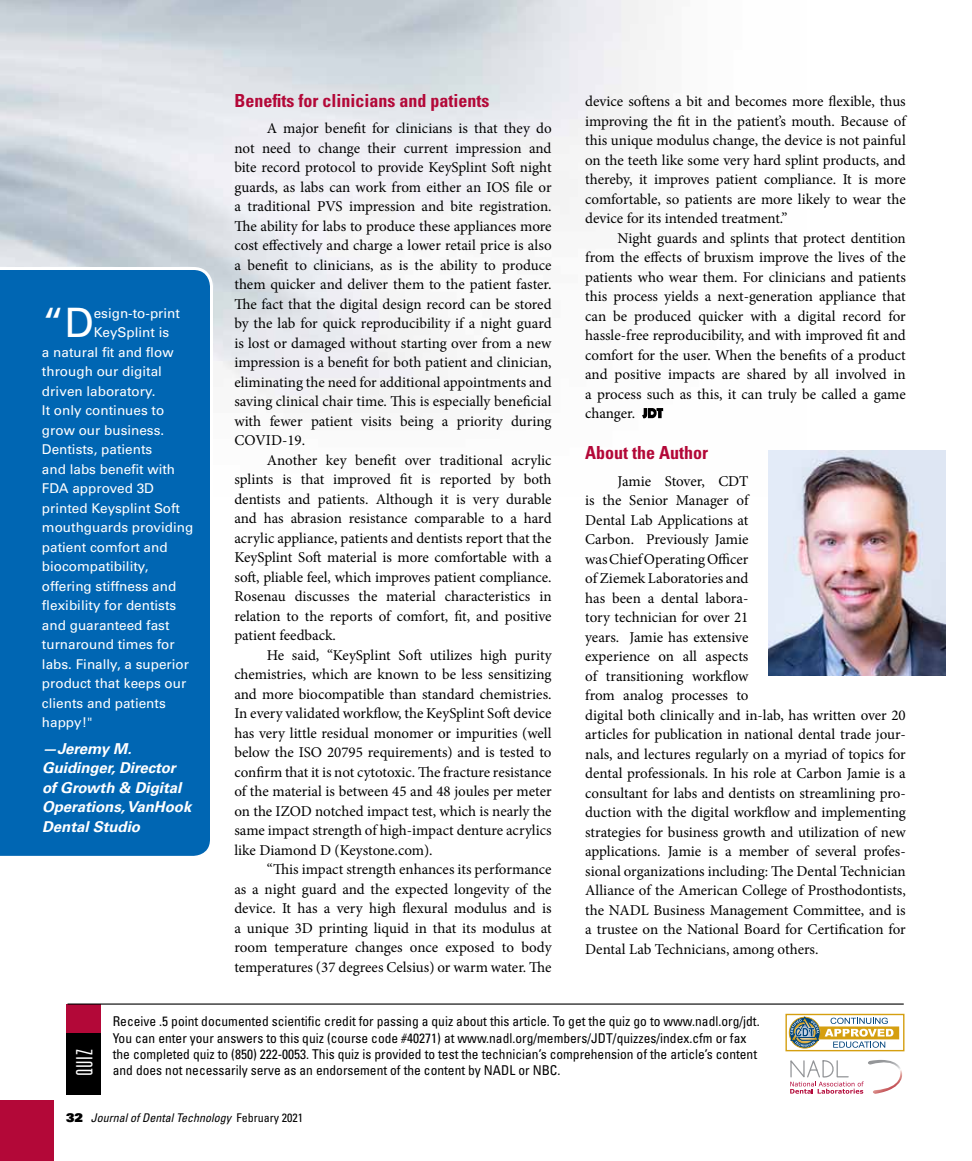
<style>
.page{position:relative;width:972px;height:1161px;background:#fff}
.page>*{position:absolute;margin:0;border:0;box-sizing:border-box;transform-origin:0 0}
.t1{font:40.5px "Univers LT Std";color:#fff}
.t2{font:300 ultra-condensed 22.5px "Univers LT Std";color:#fff}
.t3{font:700 condensed 18px "Univers LT Std";color:#b30838}
.t4{font:15px/19.5px "Minion Pro";color:#000;text-align:justify}
.t5{font:italic 700 15px/19.5px "Univers LT Std";color:#fff}
.t6{font:13.5px "Univers LT Std";color:#fff}
.t7{font:condensed 13.5px/16.2px "Univers LT Std";color:#000}
.t8{font:italic condensed 12px "Univers LT Std";color:#000}
.s1{font-family:"Univers LT Std X Black";font-style:normal;font-stretch:normal}
.s2{font-style:normal}
</style>
<div class="page">
<div style="left:0;top:1101px;width:54px;height:60px;background:#b30838"></div>
<svg style="left:790px;top:1060px;width:112px;height:34px"></svg>
<div style="left:66px;top:1004px;width:34px;height:29px;background:#b30838"></div>
<div style="left:66px;top:1033px;width:34px;height:62px;background:#000"></div>
<div style="left:785px;top:1014px;width:119px;height:37px;border:1px solid #d59f10"></div>
<div style="left:789px;top:1017px;width:31px;height:31px;border:1px solid #d59f10;border-radius:50%"></div>
<svg style="left:790px;top:1016px;width:109px;height:32px"></svg>
<hr style="left:68px;top:1004px;width:836px;height:1px;background:#000">
<img style="left:769px;top:450px;width:177px;height:225px">
<div style="left:0;top:267px;width:213px;height:589px;background:#0066b3"></div>
<svg style="left:642px;top:408px;width:21px;height:10px"></svg>
<h1 class="t1" style="left:42px;top:299px;width:53px">“D</h1>
<p class="t6" style="left:94px;top:305px;width:88px">esign-to-print</p>
<p class="t6" style="left:94px;top:324px;width:77px">KeySplint is</p>
<p class="t6" style="left:42px;top:344px;width:133px">a natural fit and flow</p>
<p class="t6" style="left:42px;top:363px;width:122px">through our digital</p>
<p class="t6" style="left:42px;top:383px;width:115px">driven laboratory.</p>
<p class="t6" style="left:42px;top:402px;width:124px">It only continues to</p>
<p class="t6" style="left:42px;top:422px;width:124px">grow our business.</p>
<p class="t6" style="left:42px;top:441px;width:112px">Dentists, patients</p>
<p class="t6" style="left:42px;top:461px;width:135px">and labs benefit with</p>
<p class="t6" style="left:42px;top:480px;width:114px">FDA approved 3D</p>
<p class="t6" style="left:42px;top:500px;width:139px">printed Keysplint Soft</p>
<p class="t6" style="left:42px;top:519px;width:153px">mouthguards providing</p>
<p class="t6" style="left:42px;top:539px;width:127px">patient comfort and</p>
<p class="t6" style="left:42px;top:558px;width:108px">biocompatibility,</p>
<p class="t6" style="left:42px;top:578px;width:136px">offering stiffness and</p>
<p class="t6" style="left:42px;top:597px;width:136px">flexibility for dentists</p>
<p class="t6" style="left:42px;top:617px;width:129px">and guaranteed fast</p>
<p class="t6" style="left:42px;top:636px;width:134px">turnaround times for</p>
<p class="t6" style="left:42px;top:656px;width:149px">labs. Finally, a superior</p>
<p class="t6" style="left:42px;top:675px;width:146px">product that keeps our</p>
<p class="t6" style="left:42px;top:695px;width:125px">clients and patients</p>
<p class="t6" style="left:42px;top:714px;width:52px">happy!"</p>
<p class="t5" style="left:42px;top:739px;width:151px">—Jeremy M.<br>Guidinger, Director of Growth &amp; Digital<br>Operations, VanHook<br>Dental Studio</p>
<p class="t3" style="left:234px;top:90px;width:256px">Benefits for clinicians and patients</p>
<p class="t4" style="left:234px;top:119px;width:319px;text-indent:32px">A major benefit for clinicians is that they do not need to change their current impression and bite record protocol to provide KeySplint Soft night guards, as labs can work from either an IOS file or a traditional PVS impression and bite registration.<br>The ability for labs to produce these appliances more cost effectively and charge a lower retail price is also a benefit to clinicians, as is the ability to produce them quicker and deliver them to the patient faster.<br>The fact that the digital design record can be stored by the lab for quick reproducibility if a night guard is lost or damaged without starting over from a new impression is a benefit for both patient and clinician, eliminating the need for additional appointments and saving clinical chair time. This is especially beneficial with fewer patient visits being a priority during COVID-19.</p>
<p class="t4" style="left:234px;top:450px;width:319px;text-indent:32px">Another key benefit over traditional acrylic splints is that improved fit is reported by both dentists and patients. Although it is very durable and has abrasion resistance comparable to a hard acrylic appliance, patients and dentists report that the KeySplint Soft material is more comfortable with a soft, pliable feel, which improves patient compliance.<br>Rosenau discusses the material characteristics in relation to the reports of comfort, fit, and positive patient feedback.</p>
<p class="t4" style="left:234px;top:645px;width:319px;text-indent:32px">He said, “KeySplint Soft utilizes high purity chemistries, which are known to be less sensitizing and more biocompatible than standard chemistries.<br>In every validated workflow, the KeySplint Soft device has very little residual monomer or impurities (well below the ISO 20795 requirements) and is tested to confirm that it is not cytotoxic. The fracture resistance of the material is between 45 and 48 joules per meter on the IZOD notched impact test, which is nearly the same impact strength of high-impact denture acrylics like Diamond D (Keystone.com).</p>
<p class="t4" style="left:234px;top:860px;width:319px;text-indent:32px">“This impact strength enhances its performance as a night guard and the expected longevity of the device. It has a very high flexural modulus and is a unique 3D printing liquid in that its modulus at room temperature changes once exposed to body temperatures (37 degrees Celsius) or warm water. The</p>
<p class="t4" style="left:585px;top:92px;width:322px">device softens a bit and becomes more flexible, thus improving the fit in the patient’s mouth. Because of this unique modulus change, the device is not painful on the teeth like some very hard splint products, and thereby, it improves patient compliance. It is more comfortable, so patients are more likely to wear the device for its intended treatment.”</p>
<p class="t4" style="left:585px;top:228px;width:322px;text-indent:32px">Night guards and splints that protect dentition from the effects of bruxism improve the lives of the patients who wear them. For clinicians and patients this process yields a next-generation appliance that can be produced quicker with a digital record for hassle-free reproducibility, and with improved fit and comfort for the user. When the benefits of a product and positive impacts are shared by all involved in a process such as this, it can truly be called a game changer.</p>
<p class="t3" style="left:585px;top:442px;width:124px">About the Author</p>
<p class="t4" style="left:585px;top:471px;width:322px;text-align:left;text-indent:32px">Jamie Stover, CDT<br>is the Senior Manager of<br>Dental Lab Applications at<br>Carbon. Previously Jamie<br>was Chief Operating Officer<br>of Ziemek Laboratories and<br>has been a dental labora-<br>tory technician for over 21<br>years. Jamie has extensive<br>experience on all aspects<br>of transitioning workflow<br>from analog processes to<br>digital both clinically and in-lab, has written over 20 articles for publication in national dental trade jour&shy;nals, and lectures regularly on a myriad of topics for dental professionals. In his role at Carbon Jamie is a consultant for labs and dentists on streamlining pro&shy;duction with the digital workflow and implementing strategies for business growth and utilization of new applications. Jamie is a member of several profes&shy;sional organizations including: The Dental Technician Alliance of the American College of Prosthodontists, the NADL Business Management Committee, and is a trustee on the National Board for Certification for Dental Lab Technicians, among others.</p>
<h2 class="t2" style="left:73px;top:1076px;width:28px;rotate:-90deg">Quiz</h2>
<p class="t7" style="left:113px;top:1013px;width:648px">Receive .5 point documented scientific credit for passing a quiz about this article. To get the quiz go to www.nadl.org/jdt.<br>You can enter your answers to this quiz (course code #40271) at www.nadl.org/members/JDT/quizzes/index.cfm or fax the completed quiz to (850) 222-0053. This quiz is provided to test the technician’s comprehension of the article’s content</p>
<p class="t7" style="left:113px;top:1062px;width:449px">and does not necessarily serve as an endorsement of the content by NADL or NBC.</p>
<p class="t8" style="left:66px;top:1110px;width:239px"><span class="s1">32</span> Journal of Dental Technology <span class="s2">February 2021</span></p>
</div>
